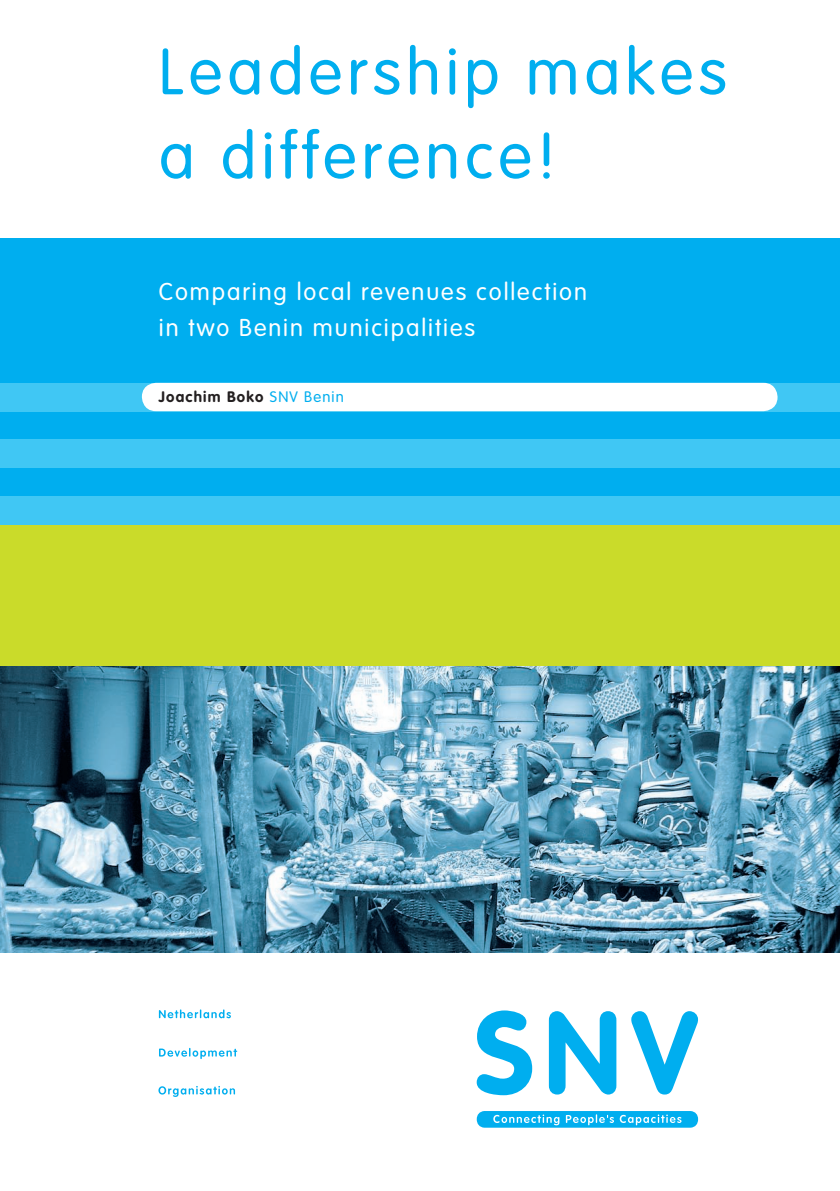
<style>
.page{position:relative;width:840px;height:1191px;background:#fff}
.page>*{position:absolute;margin:0;border:0;box-sizing:border-box;transform-origin:0 0}
.t1{font:300 64px/84px "VAG Rounded";letter-spacing:.08em;color:#00aeef}
.t2{font:300 24px/36px "VAG Rounded";letter-spacing:.08em;color:#fff}
.t3{font:700 15px "VAG Rounded";letter-spacing:.08em;color:#231f20}
.s1{font-weight:300;color:#00aeef}
</style>
<div class="page">
<img style="left:0;top:666px;width:839px;height:286px">
<svg style="left:476px;top:1010px;width:56px;height:85px"></svg>
<svg style="left:548px;top:1011px;width:68px;height:83px"></svg>
<svg style="left:631px;top:1011px;width:66px;height:83px"></svg>
<div style="left:476px;top:1111px;width:221px;height:16px;background:#00aeef;border-radius:8px"></div>
<svg style="left:565px;top:1114px;width:48px;height:11px"></svg>
<svg style="left:619px;top:1114px;width:62px;height:11px"></svg>
<svg style="left:493px;top:1114px;width:66px;height:11px"></svg>
<svg style="left:158px;top:1009px;width:79px;height:88px"></svg>
<div style="left:0;top:238px;width:839px;height:286px;background:#00aeef"></div>
<div style="left:0;top:383px;width:839px;height:28px;background:#40c7f4"></div>
<div style="left:142px;top:383px;width:635px;height:28px;background:#fff;border-radius:14px"></div>
<div style="left:0;top:439px;width:839px;height:29px;background:#40c7f4"></div>
<div style="left:0;top:524px;width:839px;height:142px;background:#cadb2a"></div>
<div style="left:0;top:496px;width:839px;height:28px;background:#40c7f4"></div>
<h1 class="t1" style="left:159px;top:32px;width:569px">Leadership makes a difference!</h1>
<p class="t2" style="left:159px;top:274px;width:429px">Comparing local revenues collection in two Benin municipalities</p>
<p class="t3" style="left:159px;top:388px;width:186px">Joachim Boko <span class="s1">SNV Benin</span></p>
</div>
